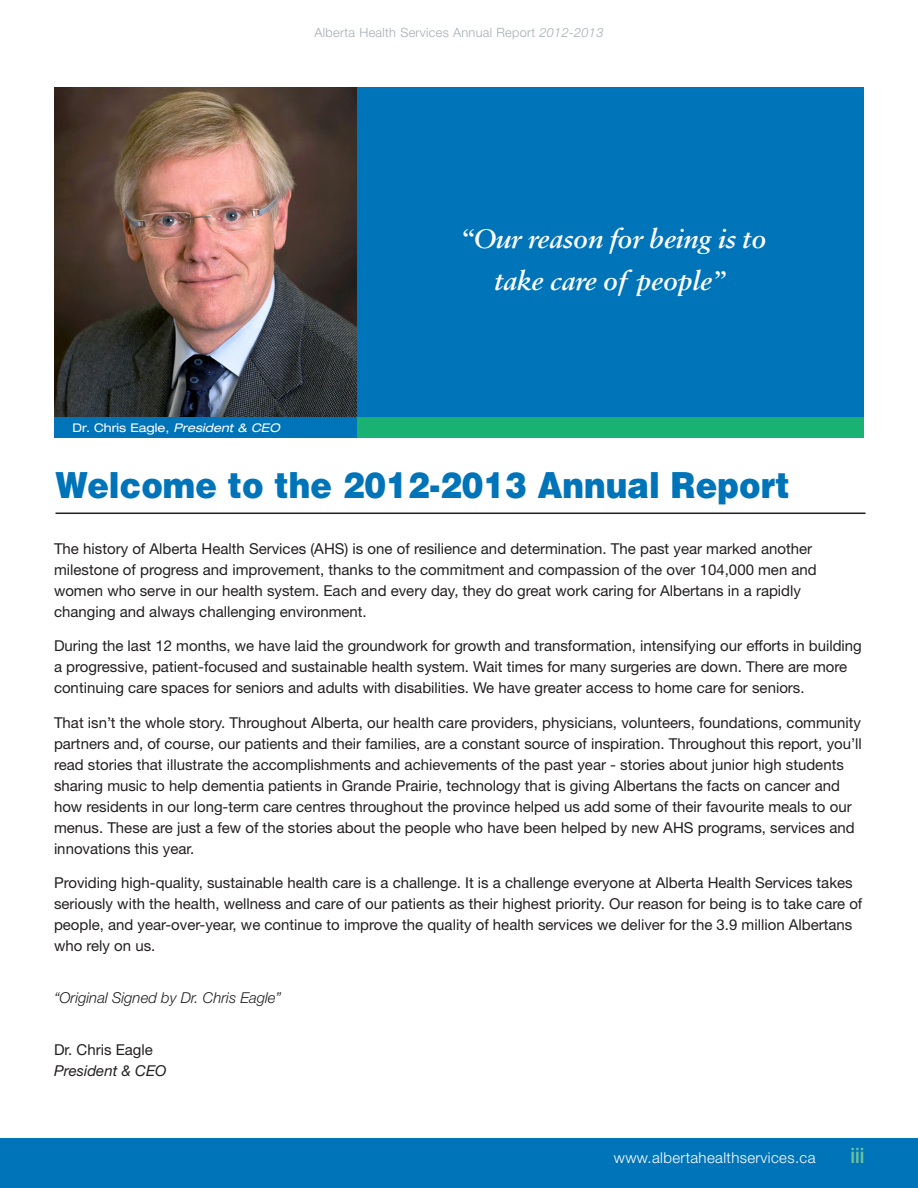
<style>
.page{position:relative;width:918px;height:1188px;background:#fff}
.page>*{position:absolute;margin:0;border:0;box-sizing:border-box;transform-origin:0 0}
.t1{font:900 36px "Helvetica LT Std";color:#0074b9;scale:.9 1}
.t2{font:italic 600 28.5px/42px "Sabon MT Std";letter-spacing:-.01em;color:#fff;text-align:center}
.t3{font:500 condensed 21px "Helvetica Neue LT Std";color:#6ec598}
.t4{font:15px/21px "Helvetica Neue LT Std";color:#231f20}
.t5{font:italic 300 15px "Helvetica Neue LT Std";color:#231f20}
.t6{font:300 15px "Helvetica Neue LT Std";letter-spacing:.025em;color:#fff}
.t7{font:300 12.75px "Helvetica Neue LT Std";letter-spacing:.025em;color:#a6acb4}
.t8{font:expanded 12px "Helvetica Neue LT Std";color:#fff}
.s1{font-style:italic}
</style>
<div class="page">
<div style="left:0;top:1138px;width:918px;height:50px;background:#0074b9"></div>
<hr style="left:56px;top:513px;width:810px;height:1px;background:#231f20">
<div style="left:351px;top:88px;width:513px;height:341px;background:#0074b9"></div>
<img style="left:54px;top:88px;width:303px;height:329px">
<div style="left:54px;top:417px;width:303px;height:21px;background:#0074b9"></div>
<div style="left:357px;top:417px;width:507px;height:21px;background:#19b273"></div>
<p class="t7" style="left:315px;top:25px;width:290px">Alberta Health Services Annual Report <span class="s1">2012-2013</span></p>
<p class="t8" style="left:73px;top:420px;width:209px">Dr. Chris Eagle, <span class="s1">President &amp; CEO</span></p>
<p class="t2" style="left:460px;top:217px;width:308px">“Our reason for being is to take care of people”</p>
<p class="t1" style="left:56px;top:462px;width:818px">Welcome to the 2012-2013 Annual Report</p>
<p class="t4" style="left:54px;top:538px;width:764px">The history of Alberta Health Services (AHS) is one of resilience and determination. The past year marked another milestone of progress and improvement, thanks to the commitment and compassion of the over 104,000 men and women who serve in our health system. Each and every day, they do great work caring for Albertans in a rapidly changing and always challenging environment.</p>
<p class="t4" style="left:54px;top:635px;width:809px">During the last 12 months, we have laid the groundwork for growth and transformation, intensifying our efforts in building a progressive, patient-focused and sustainable health system. Wait times for many surgeries are down. There are more continuing care spaces for seniors and adults with disabilities. We have greater access to home care for seniors.</p>
<p class="t4" style="left:54px;top:712px;width:809px">That isn’t the whole story. Throughout Alberta, our health care providers, physicians, volunteers, foundations, community partners and, of course, our patients and their families, are a constant source of inspiration. Throughout this report, you’ll read stories that illustrate the accomplishments and achievements of the past year - stories about junior high students sharing music to help dementia patients in Grande Prairie, technology that is giving Albertans the facts on cancer and how residents in our long-term care centres throughout the province helped us add some of their favourite meals to our menus. These are just a few of the stories about the people who have been helped by new AHS programs, services and innovations this year.</p>
<p class="t4" style="left:54px;top:872px;width:810px">Providing high-quality, sustainable health care is a challenge. It is a challenge everyone at Alberta Health Services takes seriously with the health, wellness and care of our patients as their highest priority. Our reason for being is to take care of people, and year-over-year, we continue to improve the quality of health services we deliver for the 3.9 million Albertans who rely on us.</p>
<p class="t5" style="left:54px;top:989px;width:229px">“Original Signed by Dr. Chris Eagle”</p>
<p class="t4" style="left:54px;top:1039px;width:114px">Dr. Chris Eagle<br><span class="s1">President &amp; CEO</span></p>
<p class="t3" style="left:850px;top:1143px;width:15px">iii</p>
<p class="t6" style="left:614px;top:1148px;width:203px">www.albertahealthservices.ca</p>
<p class="t3" style="left:854px;top:1143px;width:12px">1</p>
</div>
